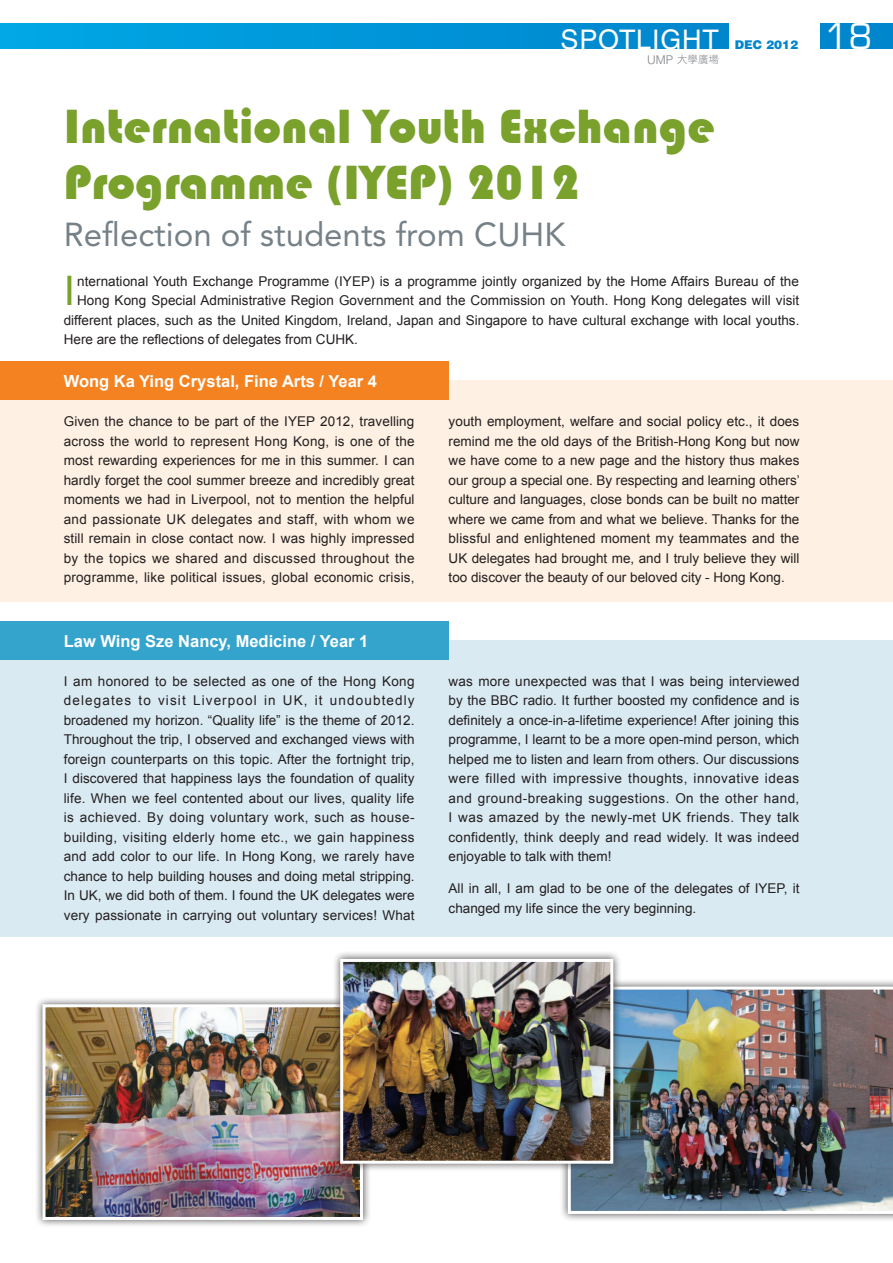
<style>
.page{position:relative;width:893px;height:1263px;background:#fff}
.page>*{position:absolute;margin:0;border:0;box-sizing:border-box;transform-origin:0 0}
.body_eng{font:49.5px/55.5px "Bauhaus 93";color:#79a12c}
.body_eng-2{font:40.8px "Arial";color:#79a12c}
.t1{font:34.5px "Eurostile";color:#fff}
.body_eng-3{font:33px "Avenir";color:#758087}
.t2{font:27px "Helvetica LT Std";letter-spacing:.03em;color:#fff}
.body_head_eng{font:700 16.5px "Arial";color:#fff}
.body_eng-4{font:13.5px/19.5px "Arial";letter-spacing:.005em;color:#231f20;text-align:justify}
.t3{font:900 12px "Helvetica LT Std";color:#0086cc}
.t4{font:10.5px "DF Hei HK W3";color:#808285}
.s1{font-family:"Helvetica LT Std";font-weight:300;font-size:12px}
</style>
<div class="page">
<div style="left:0;top:23px;width:728px;height:26px;background:linear-gradient(to right,#00a8e4,#0085cd)"></div>
<div style="left:821px;top:23px;width:72px;height:26px;background:#0086cc"></div>
<div style="left:0;top:640px;width:893px;height:296px;background:#daeaf3"></div>
<div style="left:0;top:381px;width:893px;height:221px;background:#fef0e2"></div>
<div style="left:0;top:621px;width:449px;height:38px;background:#34a4cd"></div>
<div style="left:0;top:361px;width:449px;height:39px;background:#f58220"></div>
<div style="left:560px;top:978px;width:333px;height:244px;background:#231f20;opacity:.75"></div>
<img style="left:568px;top:986px;width:325px;height:228px">
<div style="left:34px;top:996px;width:337px;height:232px;background:#231f20;opacity:.75"></div>
<img style="left:47px;top:1008px;width:312px;height:208px">
<div style="left:43px;top:1004px;width:320px;height:216px;border:3px solid #fff"></div>
<div style="left:332px;top:951px;width:289px;height:221px;background:#231f20;opacity:.75"></div>
<img style="left:344px;top:963px;width:265px;height:197px">
<div style="left:340px;top:959px;width:273px;height:205px;border:3px solid #fff"></div>
<h3 class="t2" style="left:561px;top:24px;width:160px">SPOTLIGHT</h3>
<h3 class="t1" style="left:825px;top:16px;width:49px">18</h3>
<p class="t4" style="left:647px;top:54px;width:73px"><span class="s1">UMP</span> 大學廣場</p>
<p class="t3" style="left:735px;top:37px;width:65px">DEC 2012</p>
<p class="body_eng" style="left:64px;top:99px;width:652px">International Youth Exchange<br>Programme (IYEP) 2012</p>
<p class="body_eng-3" style="left:64px;top:215px;width:503px">Reflection of students from CUHK</p>
<p class="body_eng-2" style="left:64px;top:268px;width:13px">I</p>
<p class="body_eng-4" style="left:77px;top:271px;width:723px">nternational Youth Exchange Programme (IYEP) is a programme jointly organized by the Home Affairs Bureau of the</p>
<p class="body_eng-4" style="left:77px;top:291px;width:724px">Hong Kong Special Administrative Region Government and the Commission on Youth. Hong Kong delegates will visit</p>
<p class="body_eng-4" style="left:64px;top:310px;width:737px">different places, such as the United Kingdom, Ireland, Japan and Singapore to have cultural exchange with local youths.</p>
<p class="body_eng-4" style="left:64px;top:330px;width:296px">Here are the reflections of delegates from CUHK.</p>
<p class="body_head_eng" style="left:64px;top:372px;width:315px">Wong Ka Ying Crystal, Fine Arts / Year 4</p>
<p class="body_eng-4" style="left:64px;top:412px;width:352px">Given the chance to be part of the IYEP 2012, travelling across the world to represent Hong Kong, is one of the most rewarding experiences for me in this summer. I can hardly forget the cool summer breeze and incredibly great moments we had in Liverpool, not to mention the helpful and passionate UK delegates and staff, with whom we still remain in close contact now. I was highly impressed by the topics we shared and discussed throughout the programme, like political issues, global economic crisis,</p>
<p class="body_eng-4" style="left:449px;top:412px;width:353px">youth employment, welfare and social policy etc., it does remind me the old days of the British-Hong Kong but now we have come to a new page and the history thus makes our group a special one. By respecting and learning others’ culture and languages, close bonds can be built no matter where we came from and what we believe. Thanks for the blissful and enlightened moment my teammates and the UK delegates had brought me, and I truly believe they will too discover the beauty of our beloved city - Hong Kong.</p>
<p class="body_head_eng" style="left:64px;top:632px;width:306px">Law Wing Sze Nancy, Medicine / Year 1</p>
<p class="body_eng-4" style="left:64px;top:671px;width:352px">I am honored to be selected as one of the Hong Kong delegates to visit Liverpool in UK, it undoubtedly broadened my horizon. “Quality life” is the theme of 2012.<br>Throughout the trip, I observed and exchanged views with foreign counterparts on this topic. After the fortnight trip, I discovered that happiness lays the foundation of quality life. When we feel contented about our lives, quality life is achieved. By doing voluntary work, such as house&shy;building, visiting elderly home etc., we gain happiness and add color to our life. In Hong Kong, we rarely have chance to help building houses and doing metal stripping.<br>In UK, we did both of them. I found the UK delegates were very passionate in carrying out voluntary services! What</p>
<p class="body_eng-4" style="left:449px;top:671px;width:352px">was more unexpected was that I was being interviewed by the BBC radio. It further boosted my confidence and is definitely a once-in-a-lifetime experience! After joining this programme, I learnt to be a more open-mind person, which helped me to listen and learn from others. Our discussions were filled with impressive thoughts, innovative ideas and ground-breaking suggestions. On the other hand, I was amazed by the newly-met UK friends. They talk confidently, think deeply and read widely. It was indeed enjoyable to talk with them!</p>
<p class="body_eng-4" style="left:449px;top:879px;width:352px">All in all, I am glad to be one of the delegates of IYEP, it changed my life since the very beginning.</p>
</div>
